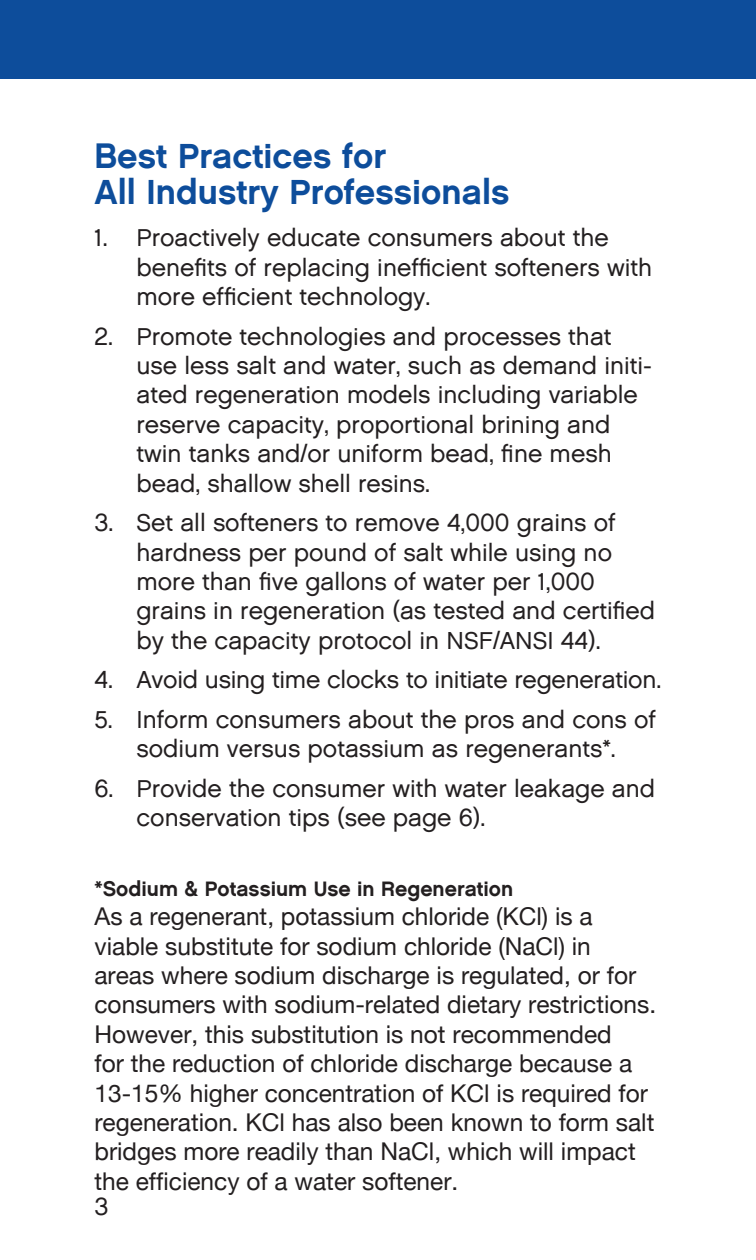
<style>
.page{position:relative;width:756px;height:1260px;background:#fff}
.page>*{position:absolute;margin:0;border:0;box-sizing:border-box;transform-origin:0 0}
.t1{font:35px/36.8px "Chalet New York Nineteen Sixty";color:#0d4d9b}
.t2{font:24.5px/29.4px "Chalet London Nineteen Sixty";color:#231f20}
.t3{font:24.5px/29.4px "Helvetica Neue";color:#231f20}
.t4{font:21px "Chalet New York Nineteen Sixty";color:#231f20}
</style>
<div class="page">
<div style="left:0;top:0;width:756px;height:79px;background:#0d4d9b"></div>
<h1 class="t1" style="left:94px;top:137px;width:417px">Best Practices for<br>All Industry Professionals</h1>
<p class="t2" style="left:136px;top:223px;width:517px;text-indent:-42px">1. Proactively educate consumers about the benefits of replacing inefficient softeners with more efficient technology.</p>
<p class="t2" style="left:136px;top:321px;width:517px;text-indent:-42px">2. Promote technologies and processes that use less salt and water, such as demand initi&shy;ated regeneration models including variable reserve capacity, proportional brining and twin tanks and/or uniform bead, fine mesh bead, shallow shell resins.</p>
<p class="t2" style="left:136px;top:508px;width:520px;text-indent:-42px">3. Set all softeners to remove 4,000 grains of hardness per pound of salt while using no more than five gallons of water per 1,000 grains in regeneration (as tested and certified by the capacity protocol in NSF/ANSI 44).</p>
<p class="t2" style="left:94px;top:665px;width:568px">4. Avoid using time clocks to initiate regeneration.</p>
<p class="t2" style="left:94px;top:704px;width:563px;text-align:center">5. Inform consumers about the pros and cons of sodium versus potassium as regenerants*.</p>
<p class="t2" style="left:136px;top:773px;width:520px;text-indent:-42px">6. Provide the consumer with water leakage and conservation tips (see page 6).</p>
<p class="t4" style="left:94px;top:876px;width:420px">*Sodium &amp; Potassium Use in Regeneration</p>
<p class="t3" style="left:94px;top:902px;width:563px">As a regenerant, potassium chloride (KCl) is a viable substitute for sodium chloride (NaCl) in areas where sodium discharge is regulated, or for consumers with sodium-related dietary restrictions.<br>However, this substitution is not recommended<br>for the reduction of chloride discharge because a 13-15% higher concentration of KCl is required for regeneration. KCl has also been known to form salt bridges more readily than NaCl, which will impact the efficiency of a water softener.</p>
<p class="t2" style="left:94px;top:1191px;width:15px">3</p>
</div>
